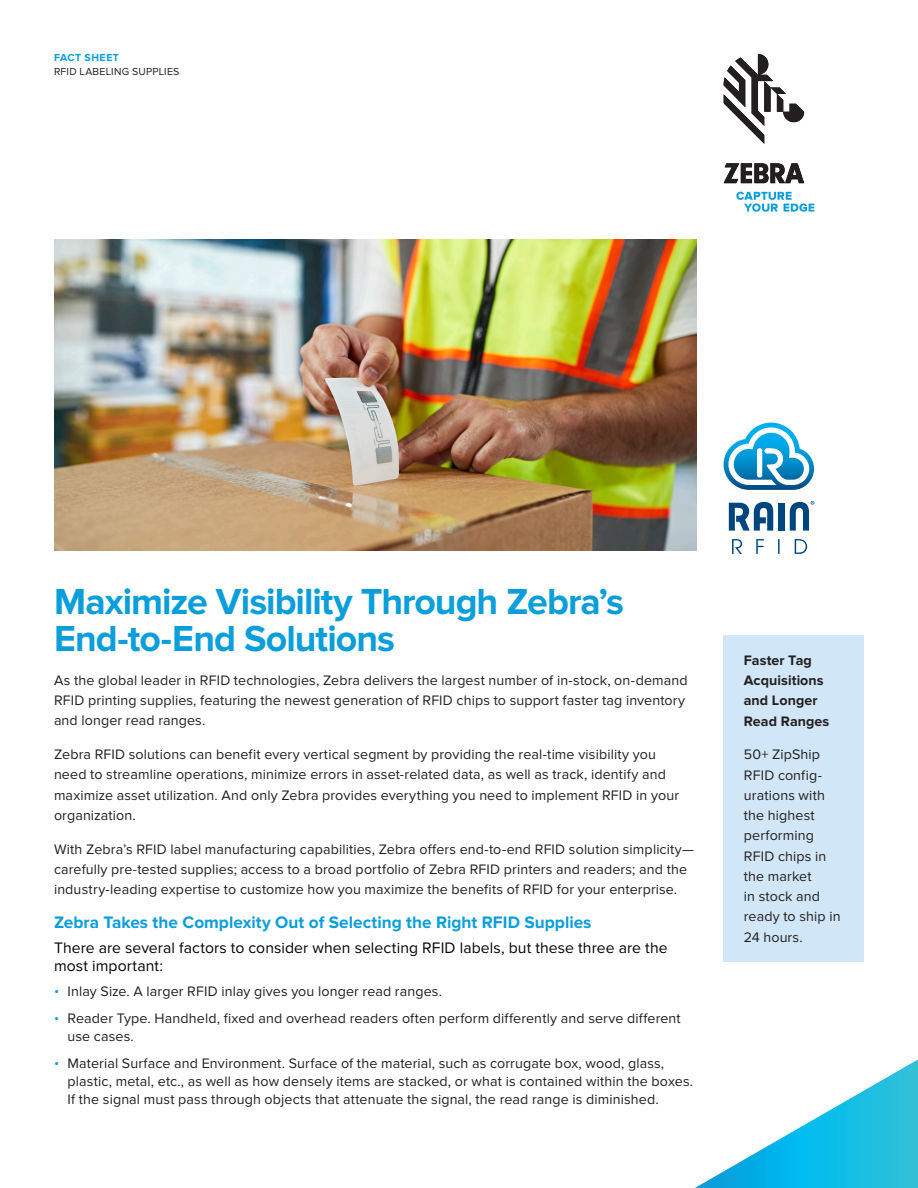
<style>
.page{position:relative;width:918px;height:1188px;background:#fff}
.page>*{position:absolute;margin:0;border:0;box-sizing:border-box;transform-origin:0 0}
.t1{font:700 37.5px/37.5px "Proxima Nova";letter-spacing:-.025em;color:#0a9edb}
.t2{font:700 17.25px "Proxima Nova";color:#0a9edb}
.t3{font:15.75px/18.8px "Proxima Nova";letter-spacing:.005em;color:#040503}
.t4{font:14.25px/20.2px "Proxima Nova";letter-spacing:.01em;color:#231f20}
.t5{font:700 14.25px/20.2px "Proxima Nova";color:#231f20}
.t6{font:10.5px "Proxima Nova";letter-spacing:.025em;color:#231f20}
.t7{font:700 10.5px "Proxima Nova";letter-spacing:.05em;color:#0a9edb}
.s1{color:#0a9edb}
</style>
<div class="page">
<svg style="left:736px;top:192px;width:78px;height:20px"></svg>
<img style="left:54px;top:240px;width:642px;height:311px">
<div style="left:724px;top:635px;width:140px;height:327px;background:#d1e6f6"></div>
<svg style="left:695px;top:1059px;width:223px;height:129px"></svg>
<svg style="left:732px;top:539px;width:75px;height:15px"></svg>
<svg style="left:729px;top:502px;width:44px;height:29px"></svg>
<div style="left:779px;top:503px;width:6px;height:28px;background:#00467e"></div>
<svg style="left:724px;top:423px;width:90px;height:67px"></svg>
<div style="left:757px;top:448px;width:5px;height:30px;background:#fff;border-radius:2px"></div>
<svg style="left:790px;top:501px;width:24px;height:30px"></svg>
<svg style="left:724px;top:54px;width:80px;height:90px"></svg>
<svg style="left:724px;top:163px;width:80px;height:20px"></svg>
<p class="t7" style="left:54px;top:51px;width:67px">FACT SHEET</p>
<p class="t6" style="left:54px;top:66px;width:127px">RFID LABELING SUPPLIES</p>
<h1 class="t1" style="left:54px;top:584px;width:571px">Maximize Visibility Through Zebra’s<br>End-to-End Solutions</h1>
<p class="t4" style="left:54px;top:670px;width:635px">As the global leader in RFID technologies, Zebra delivers the largest number of in-stock, on-demand<br>RFID printing supplies, featuring the newest generation of RFID chips to support faster tag inventory and longer read ranges.</p>
<p class="t4" style="left:54px;top:745px;width:627px">Zebra RFID solutions can benefit every vertical segment by providing the real-time visibility you need to streamline operations, minimize errors in asset-related data, as well as track, identify and maximize asset utilization. And only Zebra provides everything you need to implement RFID in your organization.</p>
<p class="t4" style="left:54px;top:839px;width:641px">With Zebra’s RFID label manufacturing capabilities, Zebra offers end-to-end RFID solution simplicity— carefully pre-tested supplies; access to a broad portfolio of Zebra RFID printers and readers; and the industry-leading expertise to customize how you maximize the benefits of RFID for your enterprise.</p>
<p class="t2" style="left:54px;top:912px;width:539px">Zebra Takes the Complexity Out of Selecting the Right RFID Supplies</p>
<p class="t3" style="left:54px;top:939px;width:615px">There are several factors to consider when selecting RFID labels, but these three are the most important:</p>
<p class="t4" style="left:54px;top:982px;width:390px"><span class="s1">•</span> Inlay Size. A larger RFID inlay gives you longer read ranges.</p>
<p class="t4" style="left:68px;top:1010px;width:615px;line-height:18px;text-indent:-14px"><span class="s1">•</span> Reader Type. Handheld, fixed and overhead readers often perform differently and serve different use cases.</p>
<p class="t4" style="left:68px;top:1055px;width:627px;line-height:18px;text-indent:-14px"><span class="s1">•</span> Material Surface and Environment. Surface of the material, such as corrugate box, wood, glass, plastic, metal, etc., as well as how densely items are stacked, or what is contained within the boxes.<br>If the signal must pass through objects that attenuate the signal, the read range is diminished.</p>
<p class="t5" style="left:744px;top:651px;width:87px">Faster Tag<br>Acquisitions and Longer<br>Read Ranges</p>
<p class="t4" style="left:744px;top:745px;width:98px">50+ ZipShip<br>RFID config&shy;urations with the highest performing<br>RFID chips in the market<br>in stock and ready to ship in<br>24 hours.</p>
</div>
